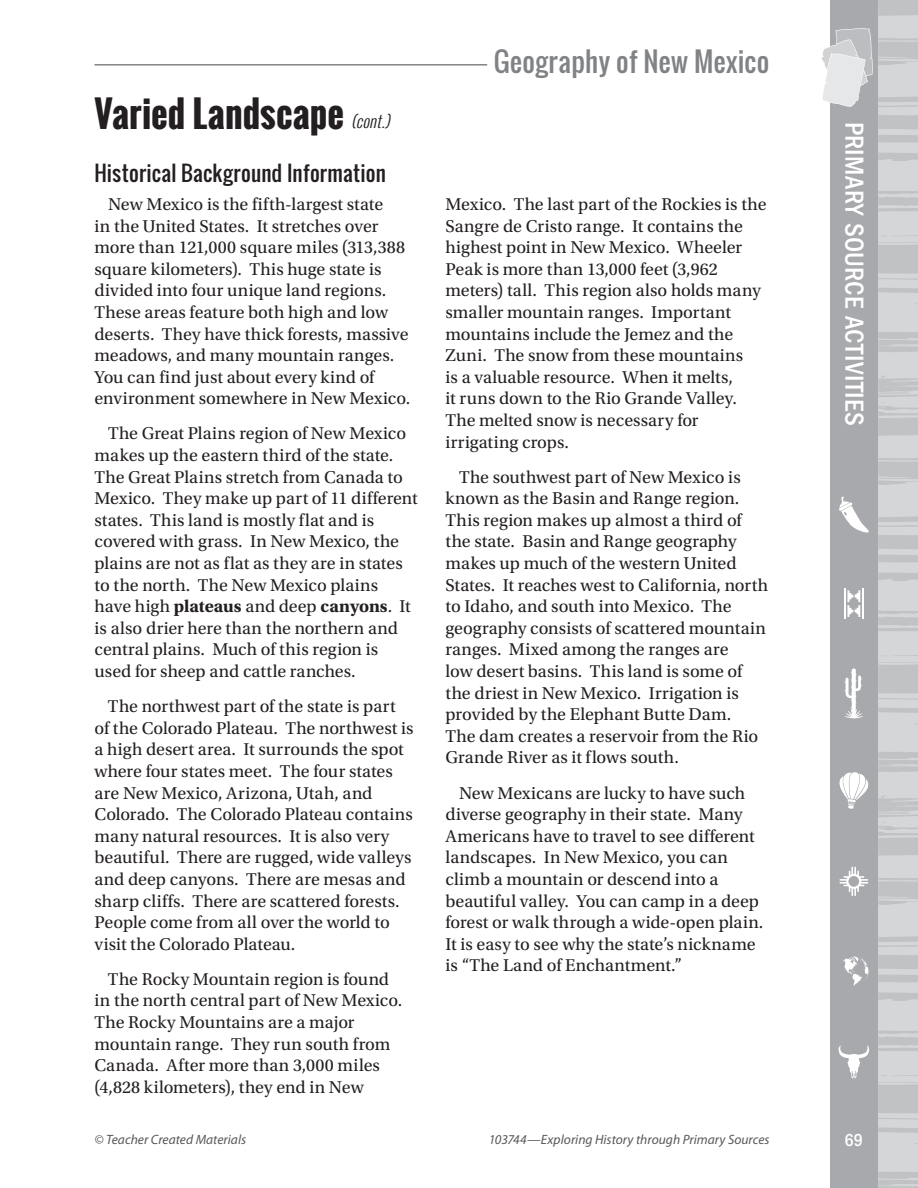
<style>
.page{position:relative;width:918px;height:1188px;background:#fff}
.page>*{position:absolute;margin:0;border:0;box-sizing:border-box;transform-origin:0 0}
.t1{font:700 36px "Oswald";color:#231f20}
.t2{font:500 condensed 27px "ITC Franklin Gothic Std";letter-spacing:.01em;color:#fff}
.t3{font:27px "Oswald";letter-spacing:.01em;color:#808285}
.t4{font:21px "Oswald";letter-spacing:.01em;color:#231f20}
.t5{font:18px/21.6px "Utopia Std";color:#231f20}
.t6{font:500 condensed 18px "ITC Franklin Gothic Std";color:#fff}
.t7{font:italic 13.5px "Myriad Pro";color:#57585a}
.s1{font-weight:300;font-style:italic;font-size:16.5px}
.s2{font-weight:700}
</style>
<div class="page">
<svg style="left:878px;top:0;width:40px;height:1188px;background:#cdced0"></svg>
<hr style="left:94px;top:64px;width:676px;height:2px;background:#808285">
<div style="left:830px;top:0;width:48px;height:1188px;background:#a8a9ad"></div>
<svg style="left:822px;top:28px;width:96px;height:137px"></svg>
<svg style="left:843px;top:956px;width:25px;height:30px"></svg>
<svg style="left:840px;top:867px;width:28px;height:29px"></svg>
<svg style="left:838px;top:1045px;width:31px;height:34px"></svg>
<svg style="left:839px;top:496px;width:30px;height:37px"></svg>
<hr style="left:862px;top:588px;width:2px;height:31px;background:#fff">
<hr style="left:844px;top:588px;width:1px;height:31px;background:#fff">
<svg style="left:847px;top:590px;width:13px;height:27px"></svg>
<svg style="left:839px;top:772px;width:29px;height:37px"></svg>
<svg style="left:844px;top:669px;width:19px;height:49px"></svg>
<div style="left:487px;top:46px;width:289px;height:30px;background:#fff"></div>
<h1 class="t1" style="left:94px;top:87px;width:302px">Varied Landscape <span class="s1">(cont.)</span></h1>
<p class="t4" style="left:94px;top:157px;width:293px">Historical Background Information</p>
<p class="t5" style="left:94px;top:194px;width:317px;text-indent:14px">New Mexico is the fifth-largest state<br>in the United States. It stretches over more than 121,000 square miles (313,388 square kilometers). This huge state is divided into four unique land regions.<br>These areas feature both high and low deserts. They have thick forests, massive meadows, and many mountain ranges.<br>You can find just about every kind of environment somewhere in New Mexico.</p>
<p class="t5" style="left:94px;top:423px;width:325px;text-indent:14px">The Great Plains region of New Mexico makes up the eastern third of the state.<br>The Great Plains stretch from Canada to Mexico. They make up part of 11 different states. This land is mostly flat and is covered with grass. In New Mexico, the plains are not as flat as they are in states to the north. The New Mexico plains have high <span class="s2">plateaus</span> and deep <span class="s2">canyons</span>. It is also drier here than the northern and central plains. Much of this region is used for sheep and cattle ranches.</p>
<p class="t5" style="left:94px;top:696px;width:321px;text-indent:13px">The northwest part of the state is part of the Colorado Plateau. The northwest is a high desert area. It surrounds the spot where four states meet. The four states are New Mexico, Arizona, Utah, and Colorado. The Colorado Plateau contains many natural resources. It is also very beautiful. There are rugged, wide valleys and deep canyons. There are mesas and sharp cliffs. There are scattered forests.<br>People come from all over the world to visit the Colorado Plateau.</p>
<p class="t5" style="left:94px;top:969px;width:309px;text-indent:13px">The Rocky Mountain region is found in the north central part of New Mexico.<br>The Rocky Mountains are a major mountain range. They run south from Canada. After more than 3,000 miles (4,828 kilometers), they end in New</p>
<h2 class="t3" style="left:494px;top:41px;width:277px">Geography of New Mexico</h2>
<p class="t5" style="left:446px;top:194px;width:323px">Mexico. The last part of the Rockies is the Sangre de Cristo range. It contains the highest point in New Mexico. Wheeler Peak is more than 13,000 feet (3,962 meters) tall. This region also holds many smaller mountain ranges. Important mountains include the Jemez and the Zuni. The snow from these mountains<br>is a valuable resource. When it melts,<br>it runs down to the Rio Grande Valley.<br>The melted snow is necessary for irrigating crops.</p>
<p class="t5" style="left:446px;top:466px;width:324px;text-indent:14px">The southwest part of New Mexico is known as the Basin and Range region.<br>This region makes up almost a third of the state. Basin and Range geography makes up much of the western United States. It reaches west to California, north to Idaho, and south into Mexico. The geography consists of scattered mountain ranges. Mixed among the ranges are<br>low desert basins. This land is some of the driest in New Mexico. Irrigation is provided by the Elephant Butte Dam.<br>The dam creates a reservoir from the Rio Grande River as it flows south.</p>
<p class="t5" style="left:446px;top:782px;width:319px;text-indent:14px">New Mexicans are lucky to have such diverse geography in their state. Many Americans have to travel to see different landscapes. In New Mexico, you can climb a mountain or descend into a beautiful valley. You can camp in a deep forest or walk through a wide-open plain.<br>It is easy to see why the state’s nickname is “The Land of Enchantment.”</p>
<p class="t7" style="left:94px;top:1132px;width:153px">© Teacher Created Materials</p>
<p class="t7" style="left:489px;top:1132px;width:282px">103744—Exploring History through Primary Sources</p>
<h2 class="t2" style="left:870px;top:122px;width:306px;rotate:90deg">PRIMARY SOURCE ACTIVITIES</h2>
<p class="t6" style="left:845px;top:1130px;width:20px">69</p>
</div>
